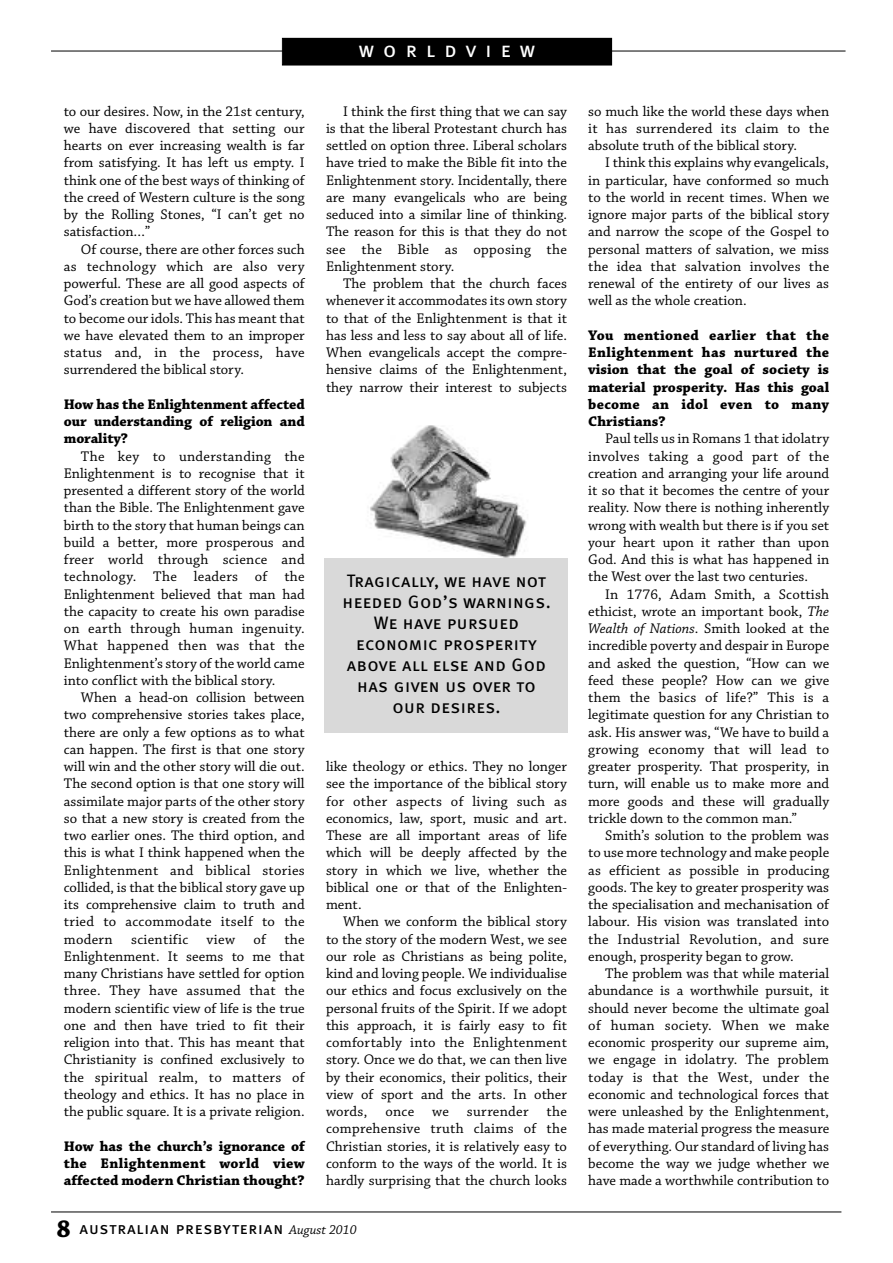
<style>
.page{position:relative;width:893px;height:1263px;background:#fff}
.page>*{position:absolute;margin:0;border:0;box-sizing:border-box;transform-origin:0 0}
.t1{font:21px "Meta Book Caps";letter-spacing:.45em;color:#fff}
.t2{font:18px/21px "Meta Book Caps";letter-spacing:.025em;color:#000;text-align:center}
.t3{font:16.5px "Meta Book Caps";letter-spacing:.055em;color:#000}
.t4{font:14.7px/17.2px "Chaparral Pro";color:#000;text-align:justify}
.t5{font:700 14.7px/17.2px "Chaparral Pro";color:#000;text-align:justify}
.s1{font-family:"Chaparral Pro";font-weight:700;font-size:25.5px}
.s2{font-family:"Chaparral Pro";font-style:italic;font-size:13.5px}
.s3{font-style:italic}
</style>
<div class="page">
<hr style="left:51px;top:51px;width:794px;height:1px;background:#000">
<div style="left:283px;top:39px;width:328px;height:26px;background:#000"></div>
<div style="left:282px;top:38px;width:330px;height:27px;border:1px solid #000"></div>
<hr style="left:51px;top:1212px;width:790px;height:1px;background:#000">
<img style="left:370px;top:425px;width:157px;height:133px">
<div style="left:325px;top:558px;width:243px;height:175px;background:#d9d9d9"></div>
<p class="t4" style="left:64px;top:103px;width:242px">to our desires. Now, in the 21st century, we have discovered that setting our hearts on ever increasing wealth is far from satisfying. It has left us empty. I think one of the best ways of thinking of the creed of Western culture is the song by the Rolling Stones, “I can’t get no satisfaction…”</p>
<p class="t4" style="left:64px;top:241px;width:242px;text-indent:17px">Of course, there are other forces such as technology which are also very powerful. These are all good aspects of God’s creation but we have allowed them to become our idols. This has meant that we have elevated them to an improper status and, in the process, have surrendered the biblical story.</p>
<p class="t5" style="left:64px;top:396px;width:242px">How has the Enlightenment affected our understanding of religion and morality?</p>
<p class="t4" style="left:64px;top:448px;width:242px;text-indent:17px">The key to understanding the Enlightenment is to recognise that it presented a different story of the world than the Bible. The Enlightenment gave birth to the story that human beings can build a better, more prosperous and freer world through science and technology. The leaders of the Enlightenment believed that man had the capacity to create his own paradise on earth through human ingenuity.<br>What happened then was that the Enlightenment’s story of the world came into conflict with the biblical story.</p>
<p class="t4" style="left:64px;top:689px;width:242px;text-indent:17px">When a head-on collision between two comprehensive stories takes place, there are only a few options as to what can happen. The first is that one story will win and the other story will die out.<br>The second option is that one story will assimilate major parts of the other story so that a new story is created from the two earlier ones. The third option, and this is what I think happened when the Enlightenment and biblical stories collided, is that the biblical story gave up its comprehensive claim to truth and tried to accommodate itself to the modern scientific view of the Enlightenment. It seems to me that many Christians have settled for option three. They have assumed that the modern scientific view of life is the true one and then have tried to fit their religion into that. This has meant that Christianity is confined exclusively to the spiritual realm, to matters of theology and ethics. It has no place in the public square. It is a private religion.</p>
<p class="t5" style="left:64px;top:1138px;width:242px">How has the church’s ignorance of the Enlightenment world view affected modern Christian thought?</p>
<h1 class="t1" style="left:359px;top:37px;width:177px">worldview</h1>
<p class="t4" style="left:326px;top:103px;width:242px;text-indent:17px">I think the first thing that we can say is that the liberal Protestant church has settled on option three. Liberal scholars have tried to make the Bible fit into the Enlightenment story. Incidentally, there are many evangelicals who are being seduced into a similar line of thinking.<br>The reason for this is that they do not see the Bible as opposing the Enlightenment story.</p>
<p class="t4" style="left:326px;top:275px;width:242px;text-indent:17px">The problem that the church faces whenever it accommodates its own story to that of the Enlightenment is that it has less and less to say about all of life.<br>When evangelicals accept the compre&shy;hensive claims of the Enlightenment, they narrow their interest to subjects</p>
<p class="t2" style="left:343px;top:570px;width:210px">Tragically, we have not heeded God’s warnings.<br>We have pursued economic prosperity above all else and God has given us over to our desires.</p>
<p class="t4" style="left:326px;top:758px;width:242px">like theology or ethics. They no longer see the importance of the biblical story for other aspects of living such as economics, law, sport, music and art.<br>These are all important areas of life which will be deeply affected by the story in which we live, whether the biblical one or that of the Enlighten&shy;ment.</p>
<p class="t4" style="left:326px;top:914px;width:242px;text-indent:17px">When we conform the biblical story to the story of the modern West, we see our role as Christians as being polite, kind and loving people. We individualise our ethics and focus exclusively on the personal fruits of the Spirit. If we adopt this approach, it is fairly easy to fit comfortably into the Enlightenment story. Once we do that, we can then live by their economics, their politics, their view of sport and the arts. In other words, once we surrender the comprehensive truth claims of the Christian stories, it is relatively easy to conform to the ways of the world. It is hardly surprising that the church looks</p>
<p class="t3" style="left:57px;top:1218px;width:302px"><span class="s1">8</span> australian presbyterian <span class="s2">August 2010</span></p>
<p class="t4" style="left:588px;top:103px;width:242px">so much like the world these days when it has surrendered its claim to the absolute truth of the biblical story.</p>
<p class="t4" style="left:588px;top:155px;width:242px;text-indent:17px">I think this explains why evangelicals, in particular, have conformed so much to the world in recent times. When we ignore major parts of the biblical story and narrow the scope of the Gospel to personal matters of salvation, we miss the idea that salvation involves the renewal of the entirety of our lives as well as the whole creation.</p>
<p class="t5" style="left:588px;top:327px;width:242px">You mentioned earlier that the Enlightenment has nurtured the vision that the goal of society is material prosperity. Has this goal become an idol even to many Christians?</p>
<p class="t4" style="left:588px;top:431px;width:242px;text-indent:17px">Paul tells us in Romans 1 that idolatry involves taking a good part of the creation and arranging your life around it so that it becomes the centre of your reality. Now there is nothing inherently wrong with wealth but there is if you set your heart upon it rather than upon God. And this is what has happened in the West over the last two centuries.</p>
<p class="t4" style="left:588px;top:586px;width:242px;text-indent:17px">In 1776, Adam Smith, a Scottish ethicist, wrote an important book, <span class="s3">The Wealth of Nations</span>. Smith looked at the incredible poverty and despair in Europe and asked the question, “How can we feed these people? How can we give them the basics of life?” This is a legitimate question for any Christian to ask. His answer was, “We have to build a growing economy that will lead to greater prosperity. That prosperity, in turn, will enable us to make more and more goods and these will gradually trickle down to the common man.”</p>
<p class="t4" style="left:588px;top:827px;width:242px;text-indent:17px">Smith’s solution to the problem was to use more technology and make people as efficient as possible in producing goods. The key to greater prosperity was the specialisation and mechanisation of labour. His vision was translated into the Industrial Revolution, and sure enough, prosperity began to grow.</p>
<p class="t4" style="left:588px;top:965px;width:242px;text-indent:17px">The problem was that while material abundance is a worthwhile pursuit, it should never become the ultimate goal of human society. When we make economic prosperity our supreme aim, we engage in idolatry. The problem today is that the West, under the economic and technological forces that were unleashed by the Enlightenment, has made material progress the measure of everything. Our standard of living has become the way we judge whether we have made a worthwhile contribution to</p>
</div>
